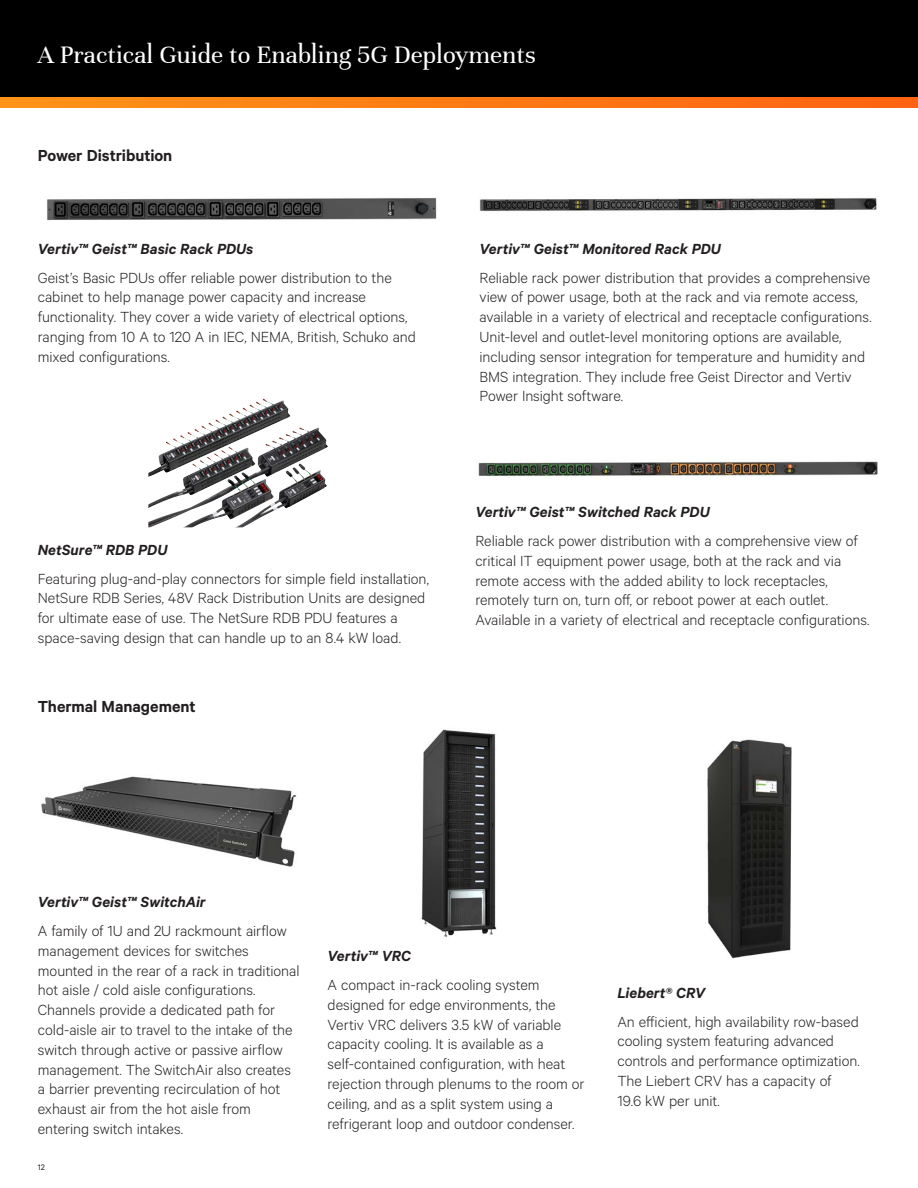
<style>
.page{position:relative;width:918px;height:1188px;background:#fff}
.page>*{position:absolute;margin:0;border:0;box-sizing:border-box;transform-origin:0 0}
.t1{font:27px "Unna";color:#fff}
.Vertiv_Heading{font:600 18px "Calibre";color:#231f20}
.Vertiv_Body_Text{font:300 16.5px/19.8px "Calibre";letter-spacing:-.005em;color:#231f20}
.Vertiv_Subhead{font:italic 600 16.5px "Calibre";color:#231f20}
.t2{font:9px "Calibre";color:#231f20}
</style>
<div class="page">
<div style="left:0;top:0;width:918px;height:108px;background:#000"></div>
<svg style="left:0;top:98px;width:918px;height:10px"></svg>
<img style="left:47px;top:198px;width:390px;height:22px">
<img style="left:479px;top:196px;width:398px;height:16px">
<img style="left:478px;top:459px;width:400px;height:18px">
<img style="left:208px;top:399px;width:64px;height:32px">
<img style="left:707px;top:739px;width:85px;height:220px">
<img style="left:41px;top:776px;width:256px;height:91px">
<img style="left:421px;top:729px;width:76px;height:208px">
<h1 class="t1" style="left:38px;top:39px;width:500px">A Practical Guide to Enabling 5G Deployments</h1>
<p class="Vertiv_Heading" style="left:38px;top:144px;width:136px">Power Distribution</p>
<p class="Vertiv_Subhead" style="left:38px;top:239px;width:217px">Vertiv™ Geist™ Basic Rack PDUs</p>
<p class="Vertiv_Body_Text" style="left:38px;top:267px;width:380px">Geist’s Basic PDUs offer reliable power distribution to the cabinet to help manage power capacity and increase functionality. They cover a wide variety of electrical options, ranging from 10 A to 120 A in IEC, NEMA, British, Schuko and mixed configurations.</p>
<p class="Vertiv_Subhead" style="left:38px;top:540px;width:131px">NetSure™ RDB PDU</p>
<p class="Vertiv_Body_Text" style="left:38px;top:568px;width:393px">Featuring plug-and-play connectors for simple field installation, NetSure RDB Series, 48V Rack Distribution Units are designed for ultimate ease of use. The NetSure RDB PDU features a space-saving design that can handle up to an 8.4 kW load.</p>
<p class="Vertiv_Heading" style="left:38px;top:695px;width:159px">Thermal Management</p>
<p class="Vertiv_Subhead" style="left:480px;top:239px;width:243px">Vertiv™ Geist™ Monitored Rack PDU</p>
<p class="Vertiv_Body_Text" style="left:480px;top:267px;width:394px">Reliable rack power distribution that provides a comprehensive view of power usage, both at the rack and via remote access, available in a variety of electrical and receptacle configurations.<br>Unit-level and outlet-level monitoring options are available, including sensor integration for temperature and humidity and BMS integration. They include free Geist Director and Vertiv Power Insight software.</p>
<p class="Vertiv_Subhead" style="left:475px;top:502px;width:236px">Vertiv™ Geist™ Switched Rack PDU</p>
<p class="Vertiv_Body_Text" style="left:475px;top:530px;width:396px">Reliable rack power distribution with a comprehensive view of critical IT equipment power usage, both at the rack and via remote access with the added ability to lock receptacles, remotely turn on, turn off, or reboot power at each outlet.<br>Available in a variety of electrical and receptacle configurations.</p>
<p class="Vertiv_Subhead" style="left:38px;top:892px;width:169px">Vertiv™ Geist™ SwitchAir</p>
<p class="Vertiv_Body_Text" style="left:38px;top:920px;width:263px">A family of 1U and 2U rackmount airflow management devices for switches mounted in the rear of a rack in traditional hot aisle / cold aisle configurations.<br>Channels provide a dedicated path for cold-aisle air to travel to the intake of the switch through active or passive airflow management. The SwitchAir also creates a barrier preventing recirculation of hot exhaust air from the hot aisle from entering switch intakes.</p>
<p class="t2" style="left:38px;top:1162px;width:9px">12</p>
<p class="Vertiv_Subhead" style="left:328px;top:946px;width:85px">Vertiv™ VRC</p>
<p class="Vertiv_Body_Text" style="left:328px;top:974px;width:258px">A compact in-rack cooling system designed for edge environments, the Vertiv VRC delivers 3.5 kW of variable capacity cooling. It is available as a self-contained configuration, with heat rejection through plenums to the room or ceiling, and as a split system using a refrigerant loop and outdoor condenser.</p>
<p class="Vertiv_Subhead" style="left:617px;top:983px;width:89px">Liebert® CRV</p>
<p class="Vertiv_Body_Text" style="left:617px;top:1011px;width:244px">An efficient, high availability row-based cooling system featuring advanced controls and performance optimization.<br>The Liebert CRV has a capacity of<br>19.6 kW per unit.</p>
</div>
